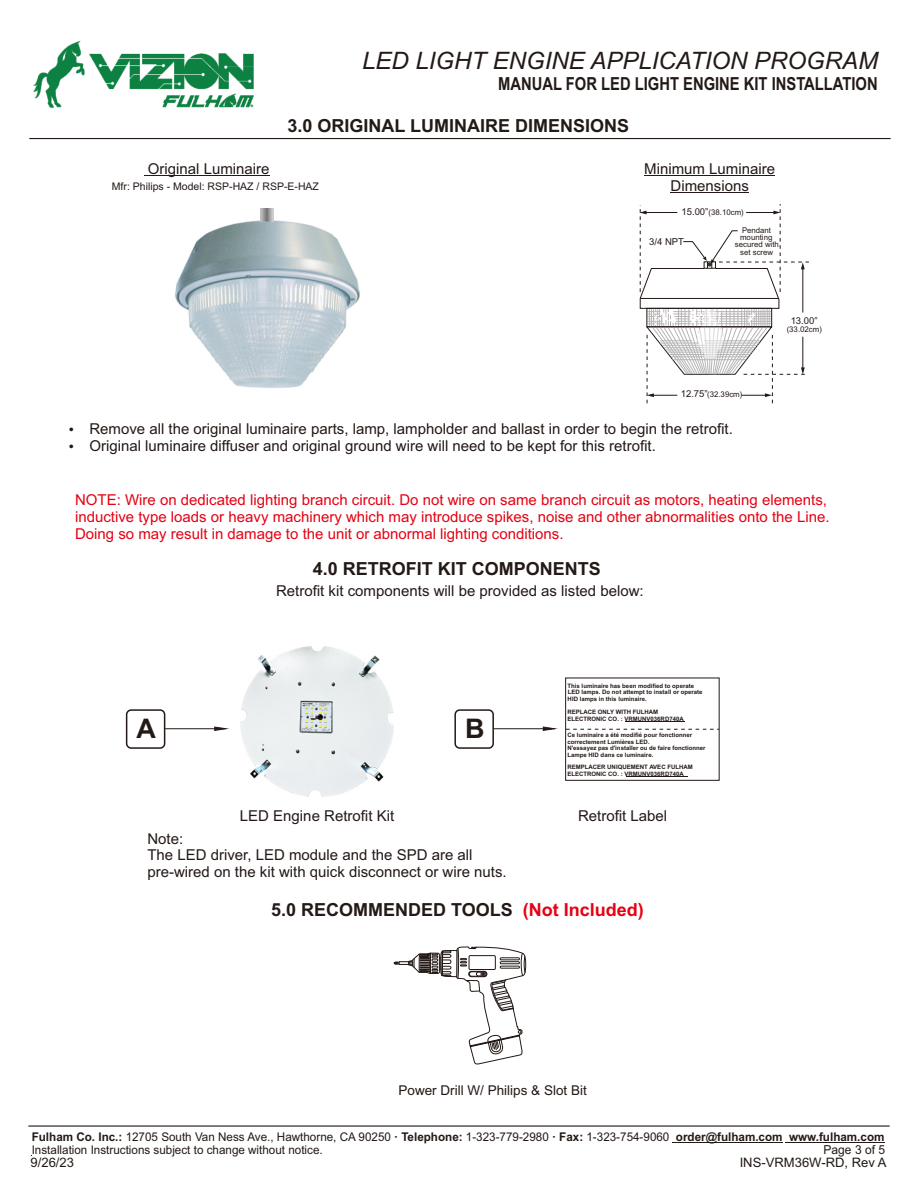
<style>
.page{position:relative;width:918px;height:1188px;background:#fff}
.page>*{position:absolute;margin:0;border:0;box-sizing:border-box;transform-origin:0 0}
.t1{font:700 27px "Arial";color:#231916}
.t2{font:italic 24px "Arial";color:#231916}
.t3{font:700 18px "Arial";color:#231916}
.t4{font:700 18px "Arial Narrow";color:#231916}
.t5{font:15px/16.8px "Arial";color:#231916;text-align:center}
.t6{font:15px/16.8px "Arial";color:#e60013}
.t7{font:13.5px "Arial";color:#231916}
.t8{font:13.05px "Arial";color:#231916}
.t9{font:12.3px "Arial";color:#231916}
.t10{font:12px/13.4px "Arial";color:#231916}
.t11{font:10.5px "Arial";color:#231916}
.t12{font:9.45px "Arial Unicode MS";color:#231916}
.t13{font:7.8px/7.2px "Arial Unicode MS";color:#231916;text-align:center}
.t14{font:700 6px/6.8px "Arial";color:#231916}
.s1{font-size:9.45px}
.s2{color:#e60013}
.s3{font-weight:700}
</style>
<div class="page">
<hr style="left:29px;top:138px;width:862px;height:1px;background:#231916">
<hr style="left:144px;top:175px;width:126px;height:1px;background:#231916">
<hr style="left:644px;top:175px;width:131px;height:1px;background:#231916">
<hr style="left:671px;top:192px;width:78px;height:1px;background:#231916">
<hr style="left:676px;top:1142px;width:107px;height:1px;background:#231916">
<hr style="left:789px;top:1142px;width:96px;height:1px;background:#231916">
<hr style="left:28px;top:1125px;width:862px;height:2px;background:#231916">
<svg style="left:394px;top:947px;width:132px;height:117px"></svg>
<img style="left:33px;top:40px;width:221px;height:69px">
<img style="left:175px;top:208px;width:185px;height:180px">
<img style="left:261px;top:208px;width:12px;height:14px">
<svg style="left:639px;top:204px;width:170px;height:199px"></svg>
<img style="left:241px;top:646px;width:152px;height:151px">
<div style="left:126px;top:709px;width:39px;height:40px;border:2px solid #231916;border-radius:5px"></div>
<svg style="left:214px;top:726px;width:13px;height:5px"></svg>
<hr style="left:165px;top:728px;width:59px;height:1px;background:#231916">
<div style="left:454px;top:709px;width:40px;height:40px;border:2px solid #231916;border-radius:5px"></div>
<svg style="left:543px;top:726px;width:12px;height:5px"></svg>
<hr style="left:494px;top:728px;width:58px;height:1px;background:#231916">
<hr style="left:626px;top:721px;width:59px;height:1px;background:#231916">
<hr style="left:627px;top:776px;width:61px;height:1px;background:#231916">
<svg style="left:566px;top:729px;width:153px;height:1px"></svg>
<h2 class="t2" style="left:362px;top:51px;width:518px">LED LIGHT ENGINE APPLICATION PROGRAM</h2>
<p class="t4" style="left:498px;top:76px;width:381px">MANUAL FOR LED LIGHT ENGINE KIT INSTALLATION</p>
<p class="t3" style="left:287px;top:119px;width:343px">3.0 ORIGINAL LUMINAIRE DIMENSIONS</p>
<p class="t5" style="left:148px;top:162px;width:123px">Original Luminaire</p>
<p class="t5" style="left:644px;top:162px;width:132px">Minimum Luminaire<br>Dimensions</p>
<p class="t11" style="left:112px;top:182px;width:209px">Mfr: Philips - Model: RSP-HAZ / RSP-E-HAZ</p>
<p class="t13" style="left:682px;top:210px;width:64px"><span class="s1">15.00 ”</span>(38.10cm)</p>
<p class="t12" style="left:649px;top:238px;width:36px">3/4 NPT</p>
<p class="t13" style="left:742px;top:227px;width:30px">Pendant</p>
<p class="t13" style="left:735px;top:235px;width:46px">mounting secured with set screw</p>
<p class="t13" style="left:681px;top:392px;width:63px"><span class="s1">12.75”</span>(32.39cm)</p>
<p class="t5" style="left:69px;top:422px;width:666px">• Remove all the original luminaire parts, lamp, lampholder and ballast in order to begin the retrofit.</p>
<p class="t5" style="left:69px;top:439px;width:589px">• Original luminaire diffuser and original ground wire will need to be kept for this retrofit.</p>
<p class="t12" style="left:791px;top:318px;width:28px">13.00”</p>
<p class="t13" style="left:787px;top:326px;width:37px">(33.02cm)</p>
<p class="t6" style="left:75px;top:493px;width:756px">NOTE: Wire on dedicated lighting branch circuit. Do not wire on same branch circuit as motors, heating elements, inductive type loads or heavy machinery which may introduce spikes, noise and other abnormalities onto the Line.<br>Doing so may result in damage to the unit or abnormal lighting conditions.</p>
<p class="t3" style="left:313px;top:562px;width:290px">4.0 RETROFIT KIT COMPONENTS</p>
<p class="t5" style="left:276px;top:584px;width:369px">Retrofit kit components will be provided as listed below:</p>
<h1 class="t1" style="left:136px;top:718px;width:21px">A</h1>
<h1 class="t1" style="left:465px;top:718px;width:21px">B</h1>
<p class="t14" style="left:568px;top:683px;width:137px">This luminaire has been modified to operate<br>LED lamps. Do not attempt to install or operate<br>HID lamps in this luminaire.</p>
<p class="t14" style="left:567px;top:708px;width:118px;line-height:7.8px">REPLACE ONLY WITH FULHAM<br>ELECTRONIC CO. : VRMUNV036RD740A</p>
<p class="t14" style="left:567px;top:732px;width:140px">Ce luminaire a été modifié pour fonctionner correctement Lumières LED.<br>N'essayez pas d'installer ou de faire fonctionner Lampe HID dans ce luminaire.</p>
<p class="t14" style="left:567px;top:763px;width:127px;line-height:7.6px">REMPLACER UNIQUEMENT AVEC FULHAM<br>ELECTRONIC CO. : VRMUNV036RD740A</p>
<p class="t5" style="left:240px;top:809px;width:156px">LED Engine Retrofit Kit</p>
<p class="t5" style="left:578px;top:809px;width:91px">Retrofit Label</p>
<p class="t5" style="left:147px;top:831px;width:361px;text-align:left">Note:<br>The LED driver, LED module and the SPD are all pre-wired on the kit with quick disconnect or wire nuts.</p>
<p class="t3" style="left:271px;top:903px;width:374px">5.0 RECOMMENDED TOOLS <span class="s2">(Not Included)</span></p>
<p class="t7" style="left:399px;top:1085px;width:190px">Power Drill W/ Philips &amp; Slot Bit</p>
<p class="t10" style="left:32px;top:1131px;width:854px"><span class="s3">Fulham Co. Inc.:</span> 12705 South Van Ness Ave., Hawthorne, CA 90250 <span class="s3">· Telephone:</span> 1-323-779-2980 <span class="s3">· Fax:</span> 1-323-754-9060 <span class="s3">order@fulham.com www.fulham.com<br></span>Installation Instructions subject to change without notice.</p>
<p class="t9" style="left:824px;top:1145px;width:63px">Page 3 of 5</p>
<p class="t8" style="left:31px;top:1157px;width:45px">9/26/23</p>
<p class="t8" style="left:740px;top:1158px;width:148px">INS-VRM36W-RD, Rev A</p>
</div>
